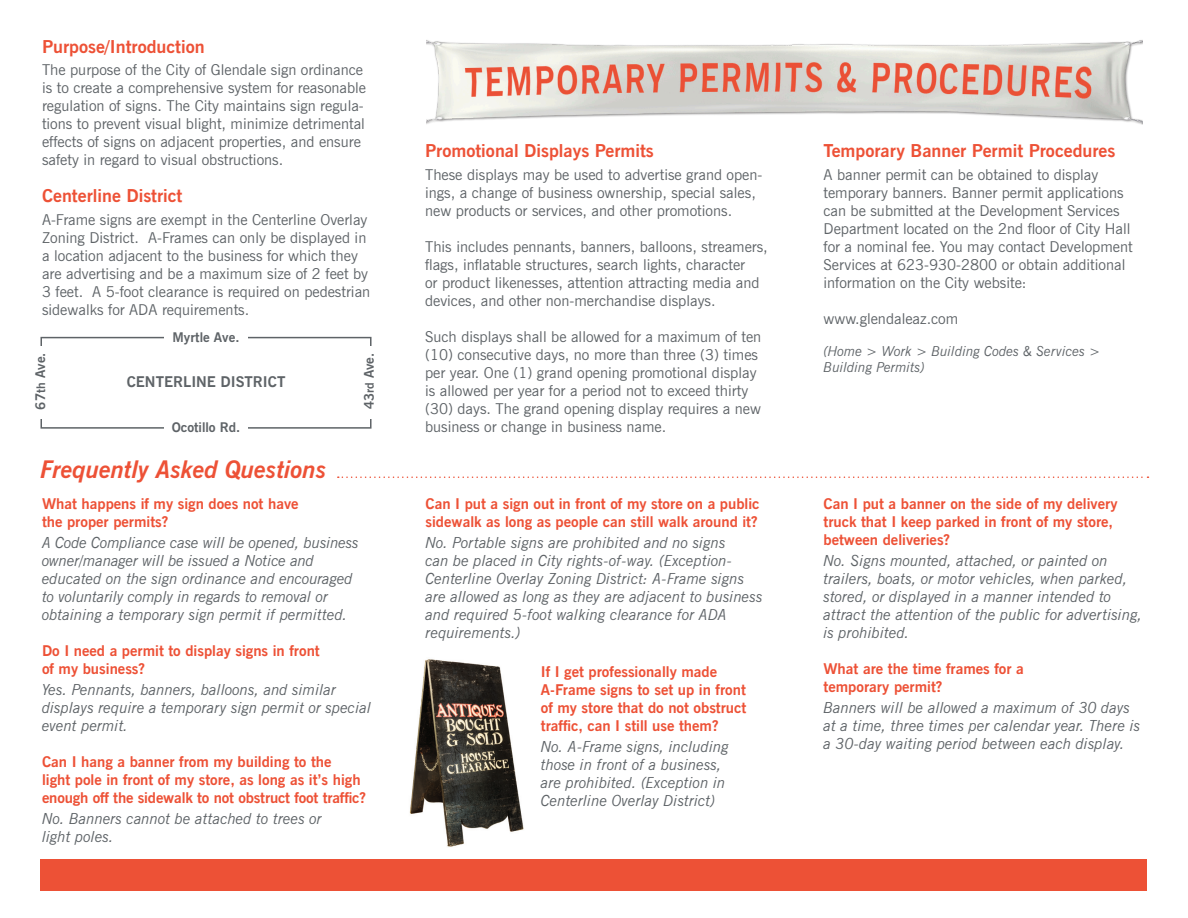
<style>
.page{position:relative;width:1188px;height:918px;background:#fff}
.page>*{position:absolute;margin:0;border:0;box-sizing:border-box;transform-origin:0 0}
.t1{font:italic 700 24px "News Gothic BT";color:#ed5136}
.t2{font:700 18px "News Gothic BT";color:#ed5136}
.t3{font:15px/18px "News Gothic BT";color:#5e6367}
.t4{font:italic 15px/18px "News Gothic BT";color:#5e6367}
.t5{font:700 15px/18px "News Gothic BT";color:#ed5136}
.t6{font:700 15px "News Gothic BT";color:#5e6367}
.t7{font:italic 13.5px "News Gothic BT";color:#5e6367}
.t8{font:700 13.5px "News Gothic BT";color:#5e6367}
.s1{font-size:12px}
</style>
<div class="page">
<svg style="left:338px;top:476px;width:810px;height:2px"></svg>
<div style="left:40px;top:859px;width:1108px;height:32px;background:#ed5136"></div>
<img style="left:409px;top:659px;width:115px;height:188px">
<div style="left:40px;top:337px;width:332px;height:92px;border:2px solid #5e6367"></div>
<div style="left:34px;top:346px;width:13px;height:73px;background:#fff"></div>
<div style="left:363px;top:346px;width:13px;height:73px;background:#fff"></div>
<div style="left:164px;top:422px;width:84px;height:12px;background:#fff"></div>
<div style="left:164px;top:331px;width:84px;height:13px;background:#fff"></div>
<img style="left:427px;top:40px;width:715px;height:85px">
<p class="t2" style="left:42px;top:35px;width:164px">Purpose/Introduction</p>
<p class="t3" style="left:42px;top:61px;width:326px">The purpose of the City of Glendale sign ordinance is to create a comprehensive system for reasonable regulation of signs. The City maintains sign regula&shy;tions to prevent visual blight, minimize detrimental effects of signs on adjacent properties, and ensure safety in regard to visual obstructions.</p>
<p class="t2" style="left:42px;top:185px;width:142px">Centerline District</p>
<p class="t3" style="left:42px;top:210px;width:330px">A-Frame signs are exempt in the Centerline Overlay Zoning District. A-Frames can only be displayed in a location adjacent to the business for which they are advertising and be a maximum size of 2 feet by 3 feet. A 5-foot clearance is required on pedestrian sidewalks for ADA requirements.</p>
<p class="t8" style="left:173px;top:329px;width:68px">Myrtle Ave.</p>
<p class="t8" style="left:32px;top:410px;width:58px;rotate:-90deg">67<span class="s1">th</span> Ave.</p>
<p class="t8" style="left:361px;top:409px;width:58px;rotate:-90deg">43<span class="s1">rd</span> Ave.</p>
<p class="t8" style="left:172px;top:419px;width:70px">Ocotillo Rd.</p>
<p class="t6" style="left:127px;top:372px;width:160px">CENTERLINE DISTRICT</p>
<p class="t1" style="left:40px;top:455px;width:288px">Frequently Asked Questions</p>
<p class="t5" style="left:42px;top:494px;width:258px">What happens if my sign does not have</p>
<p class="t5" style="left:42px;top:512px;width:128px">the proper permits?</p>
<p class="t4" style="left:42px;top:533px;width:318px">A Code Compliance case will be opened, business owner/manager will be issued a Notice and</p>
<p class="t4" style="left:42px;top:569px;width:312px">educated on the sign ordinance and encouraged</p>
<p class="t4" style="left:42px;top:587px;width:288px">to voluntarily comply in regards to removal or</p>
<p class="t4" style="left:42px;top:605px;width:307px">obtaining a temporary sign permit if permitted.</p>
<p class="t5" style="left:42px;top:641px;width:279px">Do I need a permit to display signs in front</p>
<p class="t5" style="left:42px;top:659px;width:105px">of my business?</p>
<p class="t4" style="left:42px;top:680px;width:331px">Yes. Pennants, banners, balloons, and similar displays require a temporary sign permit or special event permit.</p>
<p class="t5" style="left:42px;top:752px;width:325px">Can I hang a banner from my building to the<br>light pole in front of my store, as long as it’s high enough off the sidewalk to not obstruct foot traffic?</p>
<p class="t4" style="left:42px;top:809px;width:281px">No. Banners cannot be attached to trees or</p>
<p class="t4" style="left:42px;top:827px;width:73px">light poles.</p>
<p class="t2" style="left:425px;top:140px;width:230px">Promotional Displays Permits</p>
<p class="t3" style="left:425px;top:165px;width:339px">These displays may be used to advertise grand open&shy;ings, a change of business ownership, special sales, new products or services, and other promotions.</p>
<p class="t3" style="left:425px;top:237px;width:344px">This includes pennants, banners, balloons, streamers, flags, inflatable structures, search lights, character<br>or product likenesses, attention attracting media and devices, and other non-merchandise displays.</p>
<p class="t3" style="left:425px;top:327px;width:338px">Such displays shall be allowed for a maximum of ten (10) consecutive days, no more than three (3) times per year. One (1) grand opening promotional display is allowed per year for a period not to exceed thirty (30) days. The grand opening display requires a new business or change in business name.</p>
<p class="t5" style="left:426px;top:494px;width:336px">Can I put a sign out in front of my store on a public sidewalk as long as people can still walk around it?</p>
<p class="t4" style="left:426px;top:533px;width:302px">No. Portable signs are prohibited and no signs</p>
<p class="t4" style="left:426px;top:551px;width:308px">can be placed in City rights-of-way. (Exception-</p>
<p class="t4" style="left:426px;top:569px;width:320px">Centerline Overlay Zoning District: A-Frame signs</p>
<p class="t4" style="left:426px;top:587px;width:339px">are allowed as long as they are adjacent to business and required 5-foot walking clearance for ADA</p>
<p class="t4" style="left:426px;top:623px;width:97px">requirements.)</p>
<p class="t5" style="left:541px;top:663px;width:207px">If I get professionally made<br>A-Frame signs to set up in front of my store that do not obstruct traffic, can I still use them?</p>
<p class="t4" style="left:541px;top:738px;width:189px">No. A-Frame signs, including those in front of a business,</p>
<p class="t4" style="left:541px;top:774px;width:186px">are prohibited. (Exception in<br>Centerline Overlay District)</p>
<p class="t2" style="left:824px;top:140px;width:293px">Temporary Banner Permit Procedures</p>
<p class="t3" style="left:824px;top:165px;width:311px">A banner permit can be obtained to display temporary banners. Banner permit applications can be submitted at the Development Services Department located on the 2nd floor of City Hall for a nominal fee. You may contact Development Services at 623-930-2800 or obtain additional information on the City website:</p>
<p class="t3" style="left:824px;top:309px;width:136px">www.glendaleaz.com</p>
<p class="t7" style="left:824px;top:343px;width:279px">(Home &gt; Work &gt; Building Codes &amp; Services &gt;</p>
<p class="t7" style="left:824px;top:359px;width:103px">Building Permits)</p>
<p class="t5" style="left:824px;top:494px;width:296px">Can I put a banner on the side of my delivery truck that I keep parked in front of my store,</p>
<p class="t5" style="left:824px;top:530px;width:128px">between deliveries?</p>
<p class="t4" style="left:824px;top:551px;width:306px">No. Signs mounted, attached, or painted on trailers, boats, or motor vehicles, when parked, stored, or displayed in a manner intended to</p>
<p class="t4" style="left:824px;top:605px;width:320px">attract the attention of the public for advertising, is prohibited.</p>
<p class="t5" style="left:824px;top:659px;width:202px">What are the time frames for a</p>
<p class="t5" style="left:824px;top:677px;width:120px">temporary permit?</p>
<p class="t4" style="left:824px;top:698px;width:308px">Banners will be allowed a maximum of 30 days</p>
<p class="t4" style="left:824px;top:716px;width:318px">at a time, three times per calendar year. There is a 30-day waiting period between each display.</p>
</div>
